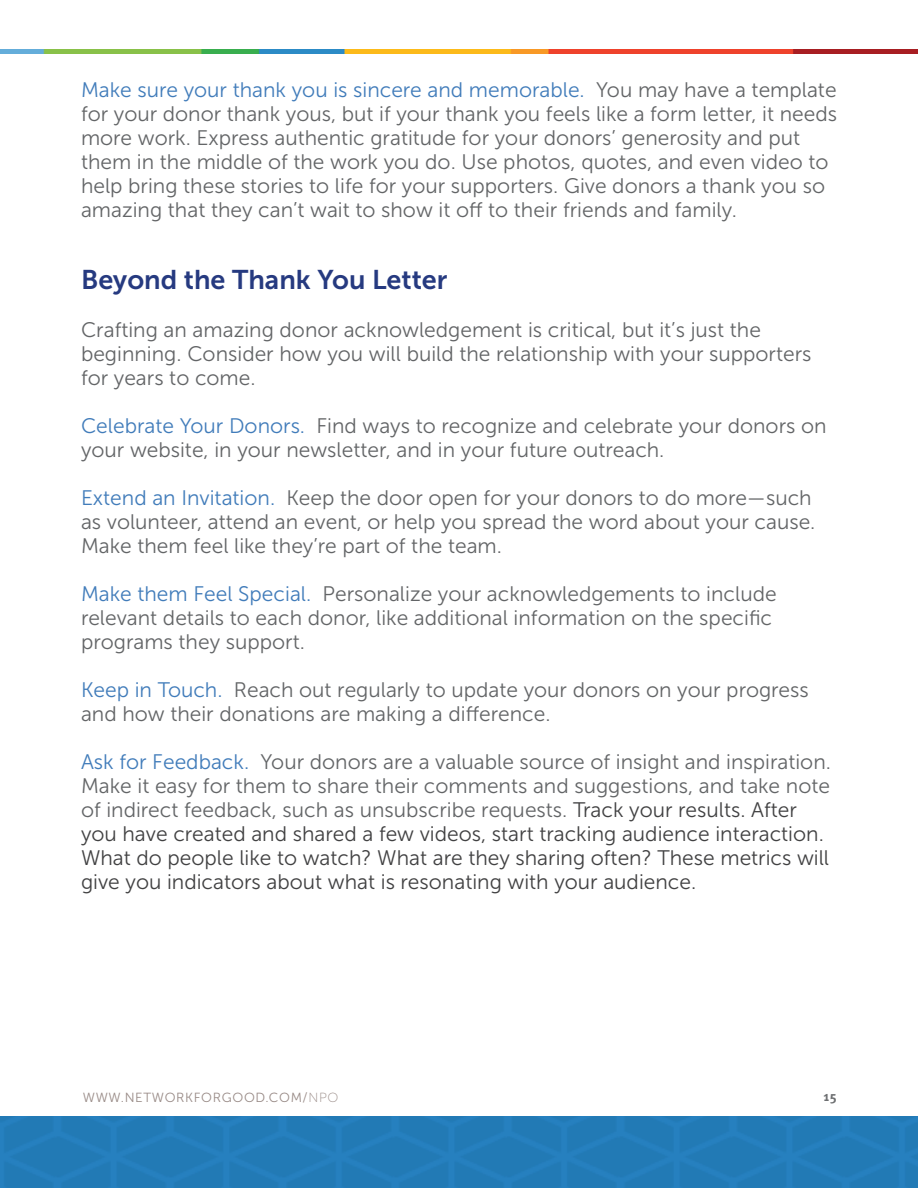
<style>
.page{position:relative;width:918px;height:1188px;background:#fff}
.page>*{position:absolute;margin:0;border:0;box-sizing:border-box;transform-origin:0 0}
.t1{font:27px "Museo Sans 700";color:#263a80}
.t2{font:21px/24px "Museo Sans 300";color:#636567}
.t3{font:21px/24px "Museo Sans 300";color:#414142}
.t4{font:700 13.5px "Meta OT";color:#6d6f71}
.t5{font:13.2px "Museo Sans 300";letter-spacing:.05em;color:#988a86}
.s1{color:#417cba}
.s2{color:#636567}
.s3{font-family:"Museo Sans 100"}
</style>
<div class="page">
<img style="left:0;top:1117px;width:918px;height:71px">
<img style="left:0;top:50px;width:918px;height:4px">
<p class="t2" style="left:81px;top:79px;width:758px"><span class="s1">Make sure your thank you is sincere and memorable.</span> You may have a template for your donor thank yous, but if your thank you feels like a form letter, it needs more work. Express authentic gratitude for your donors’ generosity and put them in the middle of the work you do. Use photos, quotes, and even video to help bring these stories to life for your supporters. Give donors a thank you so amazing that they can’t wait to show it off to their friends and family.</p>
<p class="t1" style="left:81px;top:269px;width:368px">Beyond the Thank You Letter</p>
<p class="t2" style="left:81px;top:319px;width:732px">Crafting an amazing donor acknowledgement is critical, but it’s just the beginning. Consider how you will build the relationship with your supporters for years to come.</p>
<p class="t2" style="left:81px;top:415px;width:747px"><span class="s1">Celebrate Your Donors.</span> Find ways to recognize and celebrate your donors on your website, in your newsletter, and in your future outreach.</p>
<p class="t2" style="left:81px;top:487px;width:736px"><span class="s1">Extend an Invitation.</span> Keep the door open for your donors to do more—such as volunteer, attend an event, or help you spread the word about your cause.<br>Make them feel like they’re part of the team.</p>
<p class="t2" style="left:81px;top:583px;width:697px"><span class="s1">Make them Feel Special.</span> Personalize your acknowledgements to include relevant details to each donor, like additional information on the specific programs they support.</p>
<p class="t2" style="left:81px;top:679px;width:729px"><span class="s1">Keep in Touch.</span> Reach out regularly to update your donors on your progress and how their donations are making a difference.</p>
<p class="t3" style="left:81px;top:751px;width:751px"><span class="s1">Ask for Feedback.</span> <span class="s2">Your donors are a valuable source of insight and inspiration.<br>Make it easy for them to share their comments and suggestions, and take note of indirect feedback, such as unsubscribe requests.</span> Track your results. After you have created and shared a few videos, start tracking audience interaction.<br>What do people like to watch? What are they sharing often? These metrics will give you indicators about what is resonating with your audience.</p>
<p class="t5" style="left:83px;top:1093px;width:257px">WWW.NETWORKFORGOOD.COM/<span class="s3">NPO</span></p>
<p class="t4" style="left:824px;top:1088px;width:15px">15</p>
</div>
